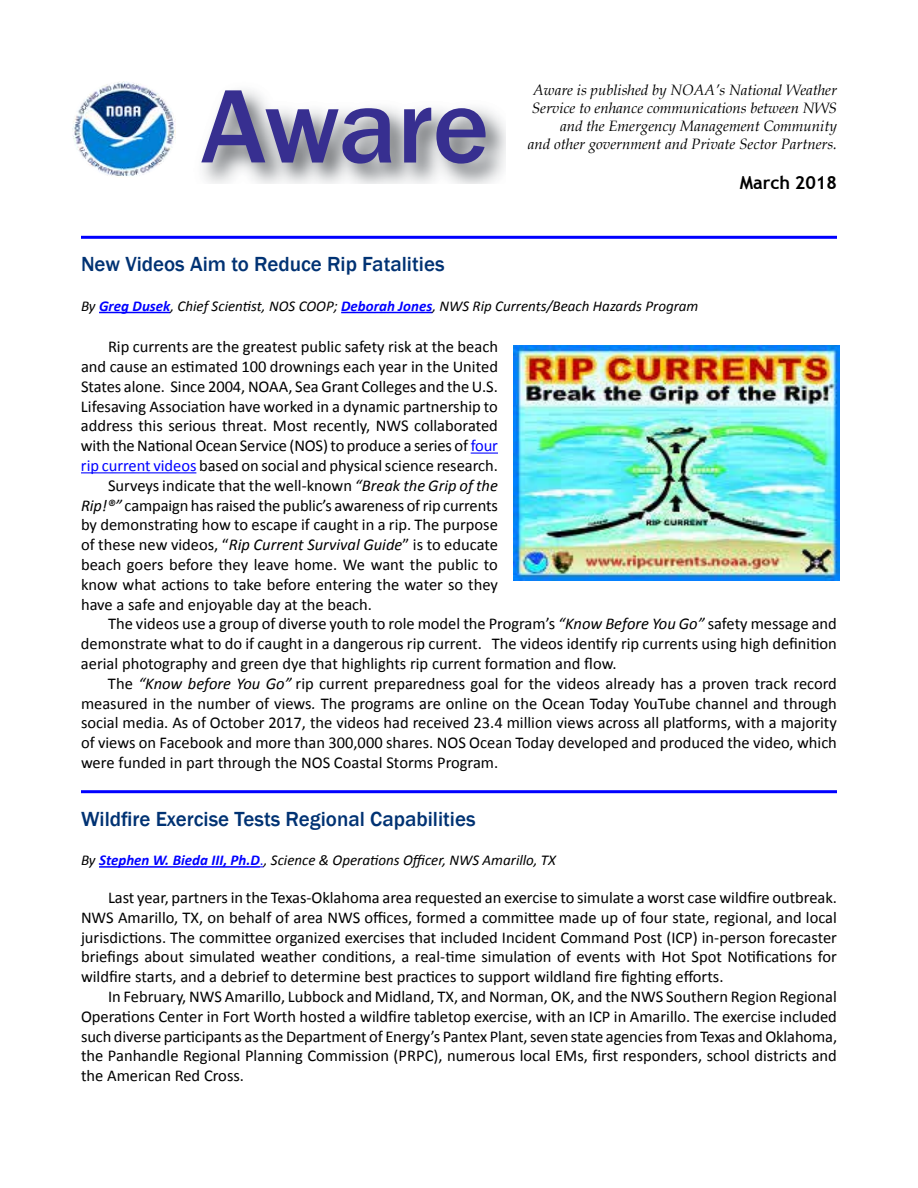
<style>
.page{position:relative;width:918px;height:1188px;background:#fff}
.page>*{position:absolute;margin:0;border:0;box-sizing:border-box;transform-origin:0 0}
.t1{font:500 108px "Franklin Gothic";letter-spacing:-.005em;color:#372f90}
.t2{font:500 21px "Franklin Gothic";color:#003273}
.t3{font:700 18px "Trebuchet MS";color:#000}
.t4{font:16.5px/19.8px "Calibri";color:#000;text-align:justify}
.t5{font:italic 15px/18px "Book Antiqua";color:#000;text-align:right}
.t6{font:italic 15px "Calibri";color:#000}
.s1{font-weight:700;color:#00f}
.s2{color:#00f}
.s3{font-style:italic}
.s4{font-style:normal;color:#00f}
</style>
<div class="page">
<img style="left:73px;top:81px;width:103px;height:95px">
<hr style="left:81px;top:236px;width:756px;height:3px;background:#00f">
<hr style="left:99px;top:312px;width:71px;height:1px;background:#00f">
<hr style="left:341px;top:312px;width:91px;height:1px;background:#00f">
<svg style="left:471px;top:453px;width:27px;height:1px"></svg>
<hr style="left:81px;top:472px;width:115px;height:1px;background:#00f">
<hr style="left:81px;top:790px;width:756px;height:3px;background:#00f">
<hr style="left:99px;top:866px;width:161px;height:2px;background:#00f">
<img style="left:513px;top:345px;width:327px;height:235px">
<h1 class="t1" style="left:201px;top:60px;width:290px">Aware</h1>
<p class="t5" style="left:532px;top:81px;width:307px">Aware is published by NOAA’s National Weather<br>Service to enhance communications between NWS and the Emergency Management Community</p>
<p class="t5" style="left:528px;top:135px;width:311px">and other government and Private Sector Partners.</p>
<p class="t3" style="left:740px;top:171px;width:99px">March 2018</p>
<p class="t2" style="left:81px;top:251px;width:365px">New Videos Aim to Reduce Rip Fatalities</p>
<p class="t6" style="left:81px;top:296px;width:619px">By <span class="s1">Greg Dusek</span>, Chief Scientist, NOS COOP; <span class="s1">Deborah Jones</span>, NWS Rip Currents/Beach Hazards Program</p>
<p class="t4" style="left:108px;top:337px;width:392px">Rip currents are the greatest public safety risk at the beach</p>
<p class="t4" style="left:81px;top:357px;width:419px">and cause an estimated 100 drownings each year in the United</p>
<p class="t4" style="left:81px;top:376px;width:418px">States alone. Since 2004, NOAA, Sea Grant Colleges and the U.S.</p>
<p class="t4" style="left:81px;top:396px;width:418px">Lifesaving Association have worked in a dynamic partnership to</p>
<p class="t4" style="left:81px;top:416px;width:419px">address this serious threat. Most recently, NWS collaborated</p>
<p class="t4" style="left:81px;top:436px;width:418px">with the National Ocean Service (NOS) to produce a series of <span class="s2">four</span></p>
<p class="t4" style="left:81px;top:456px;width:418px"><span class="s2">rip current videos</span> based on social and physical science research.</p>
<p class="t4" style="left:108px;top:475px;width:392px">Surveys indicate that the well-known <span class="s3">“Break the Grip of the</span></p>
<p class="t4" style="left:81px;top:495px;width:418px"><span class="s3">Rip!®”</span> campaign has raised the public’s awareness of rip currents</p>
<p class="t4" style="left:81px;top:515px;width:418px">by demonstrating how to escape if caught in a rip. The purpose</p>
<p class="t4" style="left:81px;top:535px;width:419px">of these new videos, “<span class="s3">Rip Current Survival Guide</span>” is to educate</p>
<p class="t4" style="left:81px;top:555px;width:418px">beach goers before they leave home. We want the public to</p>
<p class="t4" style="left:81px;top:574px;width:419px">know what actions to take before entering the water so they</p>
<p class="t4" style="left:81px;top:594px;width:293px">have a safe and enjoyable day at the beach.</p>
<p class="t4" style="left:108px;top:614px;width:730px">The videos use a group of diverse youth to role model the Program’s <span class="s3">“Know Before You Go”</span> safety message and</p>
<p class="t4" style="left:81px;top:634px;width:757px">demonstrate what to do if caught in a dangerous rip current. The videos identify rip currents using high definition</p>
<p class="t4" style="left:81px;top:654px;width:537px">aerial photography and green dye that highlights rip current formation and flow.</p>
<p class="t4" style="left:108px;top:673px;width:731px">The <span class="s3">“Know before You Go”</span> rip current preparedness goal for the videos already has a proven track record</p>
<p class="t4" style="left:81px;top:693px;width:757px">measured in the number of views<span class="s3">.</span> The programs are online on the Ocean Today YouTube channel and through</p>
<p class="t4" style="left:81px;top:713px;width:757px">social media. As of October 2017, the videos had received 23.4 million views across all platforms, with a majority</p>
<p class="t4" style="left:81px;top:733px;width:757px">of views on Facebook and more than 300,000 shares. NOS Ocean Today developed and produced the video, which</p>
<p class="t4" style="left:81px;top:753px;width:419px">were funded in part through the NOS Coastal Storms Program.</p>
<p class="t2" style="left:81px;top:806px;width:396px">Wildfire Exercise Tests Regional Capabilities</p>
<p class="t6" style="left:81px;top:850px;width:476px">By <span class="s1">Stephen W. Bieda III, Ph.D</span><span class="s4">.</span>, Science &amp; Operations Officer, NWS Amarillo, TX</p>
<p class="t4" style="left:81px;top:888px;width:758px;text-indent:27px">Last year, partners in the Texas-Oklahoma area requested an exercise to simulate a worst case wildfire outbreak.<br>NWS Amarillo, TX, on behalf of area NWS offices, formed a committee made up of four state, regional, and local jurisdictions. The committee organized exercises that included Incident Command Post (ICP) in-person forecaster briefings about simulated weather conditions, a real-time simulation of events with Hot Spot Notifications for wildfire starts, and a debrief to determine best practices to support wildland fire fighting efforts.</p>
<p class="t4" style="left:81px;top:987px;width:758px;text-indent:27px">In February, NWS Amarillo, Lubbock and Midland, TX, and Norman, OK, and the NWS Southern Region Regional Operations Center in Fort Worth hosted a wildfire tabletop exercise, with an ICP in Amarillo. The exercise included such diverse participants as the Department of Energy’s Pantex Plant, seven state agencies from Texas and Oklahoma, the Panhandle Regional Planning Commission (PRPC), numerous local EMs, first responders, school districts and the American Red Cross.</p>
</div>
